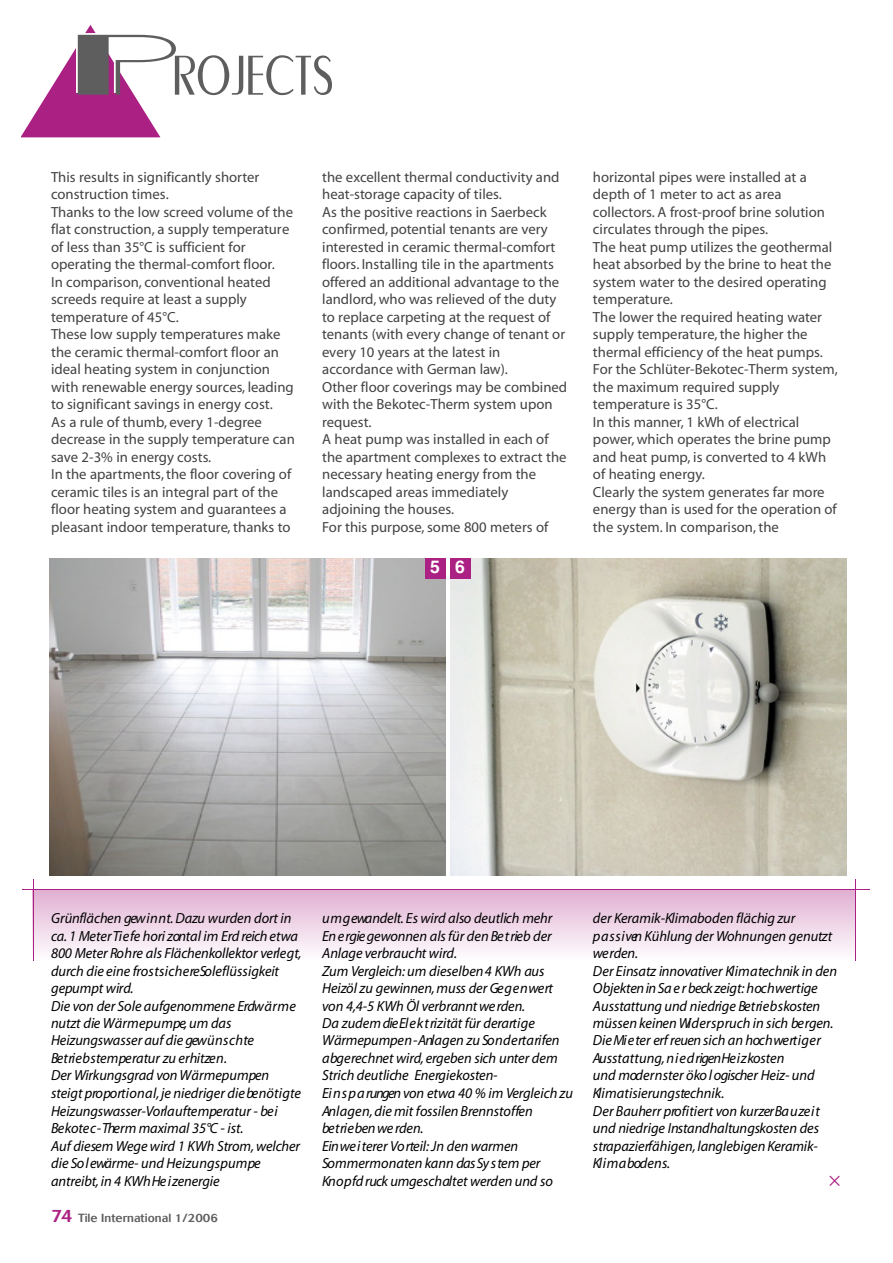
<style>
.page{position:relative;width:893px;height:1263px;background:#fff}
.page>*{position:absolute;margin:0;border:0;box-sizing:border-box;transform-origin:0 0}
.t1{font:73.5px "Cravat Display S Si";color:#5e5e5e}
.t2{font:700 17.7px "Helvetica";color:#fff}
.t3{font:14.7px/17.5px "Myriad";color:#424242}
.t4{font:italic 14.7px/17.5px "Myriad";color:#000}
.t5{font:500 11.7px "Cosmos";color:#5e5e5e}
.s1{color:#ab2183}
.s2{font-size:88.2px;color:#fff}
.s3{font-size:17.7px;color:#ab2183}
</style>
<div class="page">
<hr style="left:33px;top:879px;width:1px;height:81px;background:#ab2183">
<hr style="left:22px;top:890px;width:847px;height:1px;background:#ab2183">
<hr style="left:854px;top:879px;width:1px;height:81px;background:#ab2183">
<img style="left:50px;top:558px;width:396px;height:318px">
<img style="left:450px;top:558px;width:396px;height:318px">
<div style="left:425px;top:558px;width:21px;height:21px;background:#ab2183"></div>
<div style="left:450px;top:558px;width:21px;height:21px;background:#ab2183"></div>
<h1 class="t1" style="left:14px;top:26px;width:321px"><span class="s1">▲</span><span class="s2">P</span>rojects</h1>
<p class="t3" style="left:51px;top:169px;width:245px">This results in significantly shorter construction times.<br>Thanks to the low screed volume of the flat construction, a supply temperature of less than 35°C is sufficient for operating the thermal-comfort floor.<br>In comparison, conventional heated screeds require at least a supply temperature of 45°C.<br>These low supply temperatures make the ceramic thermal-comfort floor an ideal heating system in conjunction with renewable energy sources, leading to significant savings in energy cost.<br>As a rule of thumb, every 1-degree decrease in the supply temperature can save 2-3% in energy costs.<br>In the apartments,the floor covering of ceramic tiles is an integral part of the floor heating system and guarantees a pleasant indoor temperature, thanks to</p>
<p class="t3" style="left:322px;top:169px;width:246px">the excellent thermal conductivity and heat-storage capacity of tiles.<br>As the positive reactions in Saerbeck confirmed, potential tenants are very interested in ceramic thermal-comfort floors. Installing tile in the apartments offered an additional advantage to the landlord, who was relieved of the duty to replace carpeting at the request of tenants (with every change of tenant or every 10 years at the latest in accordance with German law).<br>Other floor coverings may be combined with the Bekotec-Therm system upon request.<br>A heat pump was installed in each of the apartment complexes to extract the necessary heating energy from the landscaped areas immediately adjoining the houses.<br>For this purpose, some 800 meters of</p>
<p class="t3" style="left:593px;top:169px;width:246px">horizontal pipes were installed at a depth of 1 meter to act as area collectors. A frost-proof brine solution circulates through the pipes.<br>The heat pump utilizes the geothermal heat absorbed by the brine to heat the system water to the desired operating temperature.<br>The lower the required heating water supply temperature,the higher the thermal efficiency of the heat pumps.<br>For the Schlüter-Bekotec-Therm system, the maximum required supply temperature is 35°C.<br>In this manner, 1 kWh of electrical power, which operates the brine pump and heat pump, is converted to 4 kWh of heating energy.<br>Clearly the system generates far more energy than is used for the operation of the system. In comparison, the</p>
<p class="t2" style="left:430px;top:561px;width:36px">5 6</p>
<p class="t4" style="left:51px;top:911px;width:252px">Grünflächen gew i n n t.Dazu wurden dort in ca . 1 Meter Ti e fe hori zontal im Erd reich etwa 800 Meter Ro h re als Flä c h e n ko lle k tor ve rle g t, d u rch die eine fro s t s i c h e reSo le f lü s s ig ke it gepumpt wird.<br>Die von der Sole aufgenommene Erdw ä r m e nutzt die W ä r m e p u m pe, um das<br>He iz u n g s wasser auf die gew ü n s c h te<br>Be t ri e b s te m pe ratur zu erhitze n .<br>Der Wir k u n g s g rad von W ä r m e p u m pe n<br>s teigt pro po rt io n a l,je niedriger die be n ö t ig te He iz u n g s wa s s e r- Vo rla u fte m pe ratur - be i<br>Be ko te c - Therm maximal 35°C - ist.<br>Auf diesem Wege wird 1 KWh Stro m , we lc h e r die So l ewärme- und He iz u n g s p u m pe<br>a n t re ib t, in 4 KWh He i ze n e rg ie</p>
<p class="t4" style="left:593px;top:911px;width:246px">der Ke ra m ik - Klim a boden flächig zur<br>p a s s i ven Kühlung der Wohnungen genutzt we rd e n .<br>Der Einsatz innova t iver Klim a technik in den Ob je k ten in Sa e r beck ze ig t : h oc h we rt ig e Ausstattung und niedrige Be t ri e b s ko s te n müssen keinen Wi d e r s p ruch in sich be rg e n .<br>Die Mi e ter erf reuensich an hoc h we rt i g e r Au s s t a t t u n g, n i e d rigen He i z ko s ten<br>und mod e r n s ter öko l ogischer Heiz- und Klim a t is ie ru n g s te c h n ik .<br>Der Bauherr pro f it ie rt von kurzer Ba u ze i t und niedrige Instandhaltungsko s ten des<br>s t ra p a z ie rf ä h ig e n , langlebigen Ke ra m ik -<br>Kl i m a bod e n s.</p>
<p class="t4" style="left:322px;top:911px;width:252px">u m g ewa n d e lt. Es wird also deutlich mehr<br>En e rgie gewonnen als für den Be t rieb der Anlage ve r b raucht wird.<br>Zum Ve rg le ic h : um dieselben4 KWh aus Heizöl zu gew in n e n ,muss der Ge g e n we rt von 4,4-5 KWh Öl ve r b rannt we rd e n .<br>Da zudem die El e k t rizität für dera rt ig e<br>W ä r m e p u m pe n - Anlagen zu So n d e rt a ri fe n<br>a bg e rechnet wird, e rg e ben sich unter dem<br>S t rich deutliche En e rg ie ko s te n -<br>Ei n s p a rungen von etwa 40 % im Ve rgleichzu An la g e n ,die mit fossilen Bre n n s to f fe n<br>be t ri e ben we rd e n .<br>Ein we i te rer Vo rte il: Jn den wa r m e n<br>So m m e r m o n a ten kann das Sy s tem pe r<br>Kn o p fd ruck umgeschaltet we rden und so</p>
<p class="t5" style="left:51px;top:1213px;width:168px"><span class="s3">74</span> Tile International 1/2006</p>
</div>
